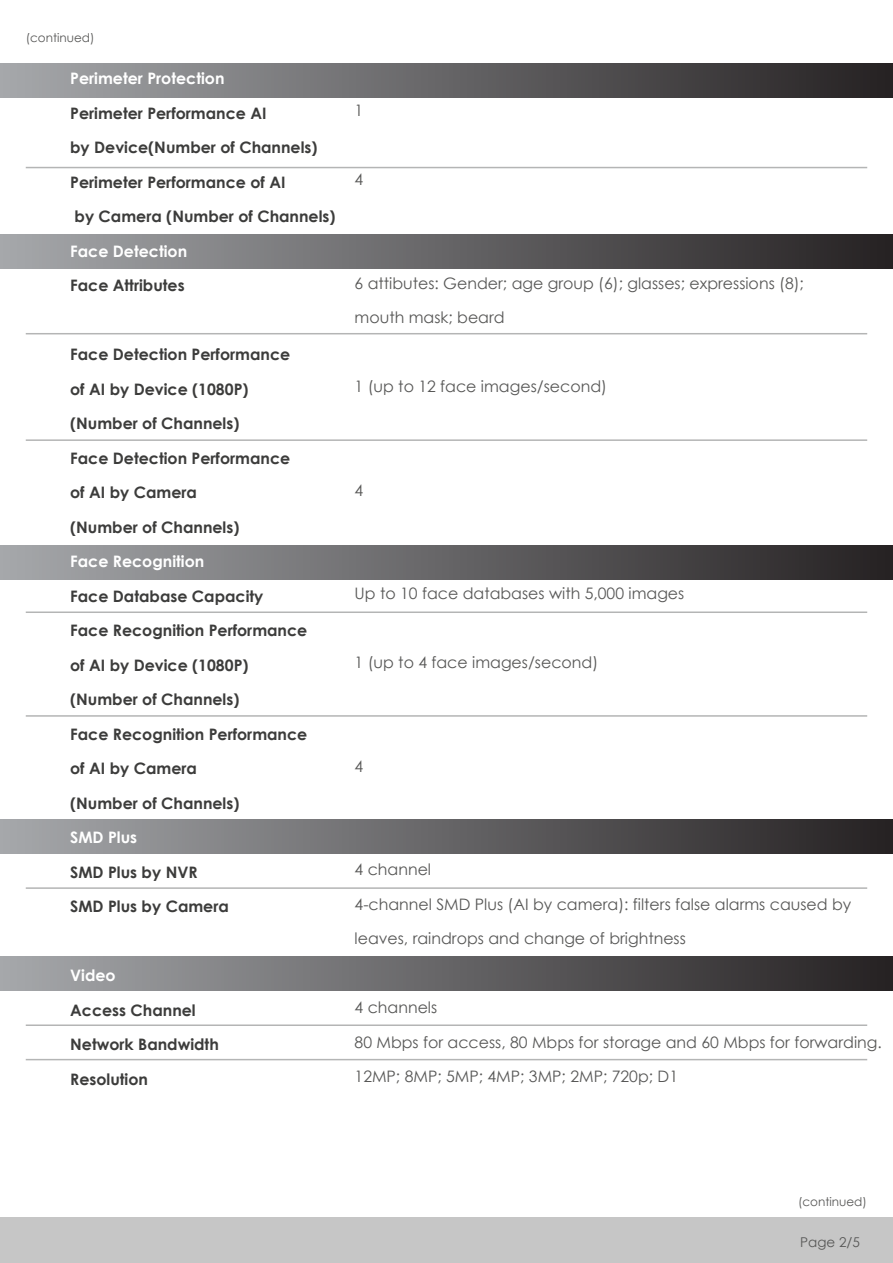
<style>
.page{position:relative;width:893px;height:1263px;background:#fff}
.page>*{position:absolute;margin:0;border:0;box-sizing:border-box;transform-origin:0 0}
.t1{font:700 15.75px/34.5px "Century Gothic";color:#3c3c3b}
.t2{font:15.75px/34.5px "Century Gothic";color:#575756}
.t3{font:700 15.75px "Century Gothic";color:#fff}
.t4{font:13.5px "Century Gothic";color:#575756}
.t5{font:12px "Century Gothic";color:#575756}
</style>
<div class="page">
<div style="left:0;top:64px;width:893px;height:34px;background:linear-gradient(to right,#a6a8ab,#252122)"></div>
<div style="left:0;top:234px;width:893px;height:34px;background:linear-gradient(to right,#a6a8ab,#252122)"></div>
<div style="left:0;top:545px;width:893px;height:34px;background:linear-gradient(to right,#a6a8ab,#252122)"></div>
<div style="left:0;top:820px;width:893px;height:34px;background:linear-gradient(to right,#a6a8ab,#252122)"></div>
<div style="left:0;top:957px;width:893px;height:34px;background:linear-gradient(to right,#a6a8ab,#252122)"></div>
<hr style="left:26px;top:167px;width:841px;height:1px;background:#b4b5b5">
<hr style="left:26px;top:333px;width:841px;height:1px;background:#b4b5b5">
<hr style="left:26px;top:439px;width:841px;height:2px;background:#b4b5b5">
<hr style="left:26px;top:611px;width:841px;height:2px;background:#b4b5b5">
<hr style="left:26px;top:715px;width:841px;height:2px;background:#b4b5b5">
<hr style="left:26px;top:887px;width:841px;height:2px;background:#b4b5b5">
<hr style="left:26px;top:1059px;width:841px;height:1px;background:#b4b5b5">
<hr style="left:26px;top:1024px;width:841px;height:2px;background:#b4b5b5">
<div style="left:1px;top:1218px;width:892px;height:45px;background:#c6c6c6"></div>
<p class="t5" style="left:26px;top:30px;width:70px">(continued)</p>
<p class="t3" style="left:70px;top:67px;width:156px">Perimeter Protection</p>
<p class="t1" style="left:70px;top:95px;width:267px">Perimeter Performance AI<br>by Device(Number of Channels)<br>Perimeter Performance of AI<br>by Camera (Number of Channels)</p>
<p class="t3" style="left:70px;top:239px;width:119px">Face Detection</p>
<p class="t1" style="left:70px;top:268px;width:116px">Face Attributes</p>
<p class="t1" style="left:70px;top:337px;width:222px">Face Detection Performance of AI by Device (1080P) (Number of Channels)<br>Face Detection Performance of AI by Camera<br>(Number of Channels)</p>
<p class="t3" style="left:70px;top:550px;width:136px">Face Recognition</p>
<p class="t1" style="left:70px;top:578px;width:239px">Face Database Capacity<br>Face Recognition Performance of AI by Device (1080P) (Number of Channels)<br>Face Recognition Performance of AI by Camera<br>(Number of Channels)</p>
<p class="t3" style="left:70px;top:826px;width:69px">SMD Plus</p>
<p class="t1" style="left:70px;top:854px;width:160px">SMD Plus by NVR<br>SMD Plus by Camera</p>
<p class="t3" style="left:70px;top:964px;width:47px">Video</p>
<p class="t1" style="left:70px;top:992px;width:150px">Access Channel<br>Network Bandwidth<br>Resolution</p>
<p class="t2" style="left:355px;top:93px;width:10px">1</p>
<p class="t2" style="left:355px;top:162px;width:10px">4</p>
<p class="t2" style="left:355px;top:265px;width:451px">6 attibutes: Gender; age group (6); glasses; expressions (8); mouth mask; beard</p>
<p class="t2" style="left:355px;top:369px;width:254px">1 (up to 12 face images/second)</p>
<p class="t2" style="left:355px;top:472px;width:10px">4</p>
<p class="t2" style="left:355px;top:576px;width:331px">Up to 10 face databases with 5,000 images</p>
<p class="t2" style="left:355px;top:645px;width:245px">1 (up to 4 face images/second)</p>
<p class="t2" style="left:355px;top:748px;width:10px">4</p>
<p class="t2" style="left:355px;top:852px;width:498px">4 channel<br>4-channel SMD Plus (AI by camera): filters false alarms caused by leaves, raindrops and change of brightness</p>
<p class="t2" style="left:355px;top:990px;width:529px">4 channels<br>80 Mbps for access, 80 Mbps for storage and 60 Mbps for forwarding.<br>12MP; 8MP; 5MP; 4MP; 3MP; 2MP; 720p; D1</p>
<p class="t5" style="left:798px;top:1193px;width:70px">(continued)</p>
<p class="t4" style="left:800px;top:1232px;width:61px">Page 2/5</p>
</div>
